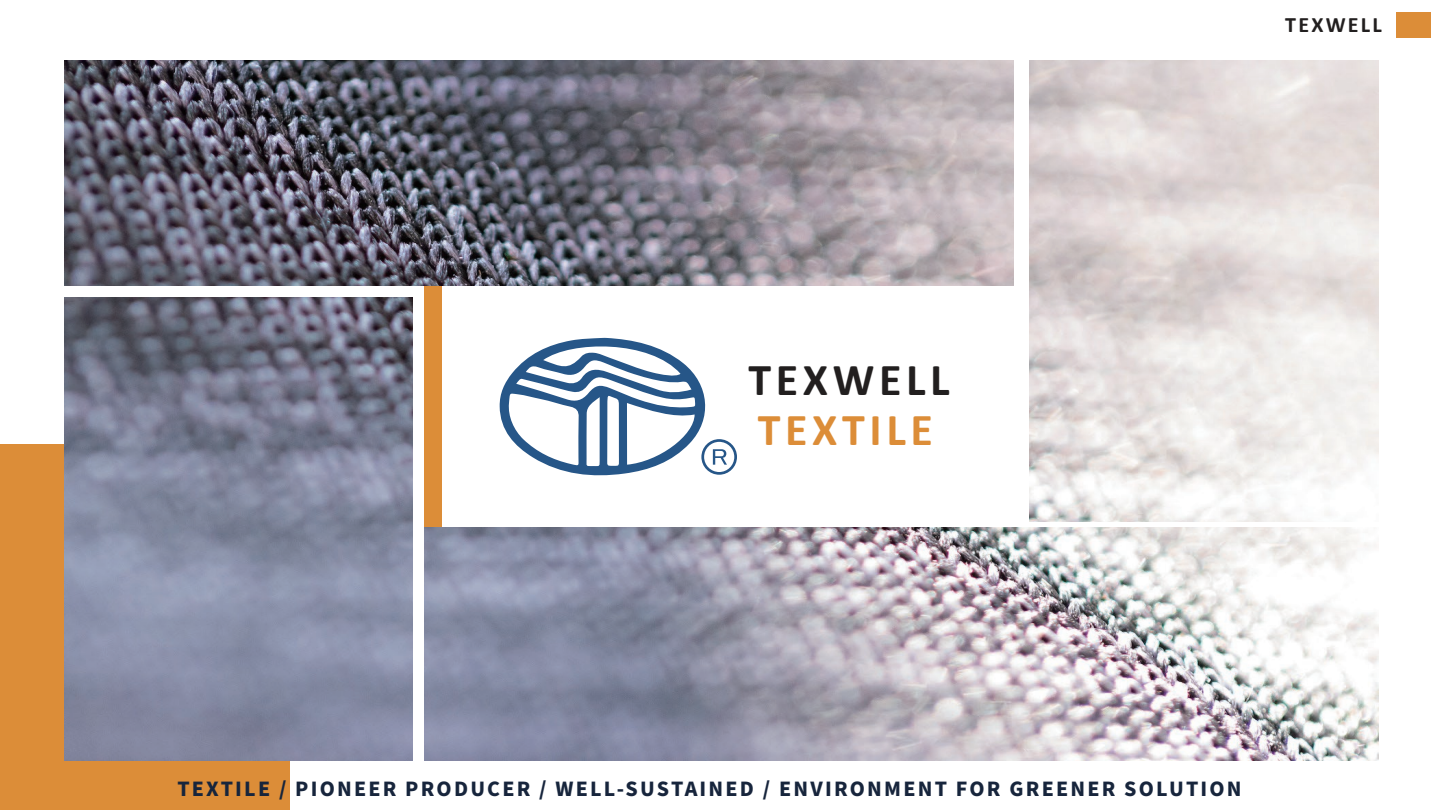
<style>
.page{position:relative;width:1441px;height:810px;background:#fff}
.page>*{position:absolute;margin:0;border:0;box-sizing:border-box;transform-origin:0 0}
.t1{font:700 45.9px "Calibri";letter-spacing:.1em;color:#dc8d38}
.t2{font:700 45.9px "Calibri";letter-spacing:.1em;color:#221f1f}
.t3{font:700 22.05px "Source Sans Pro";letter-spacing:.1em;color:#17253c}
.t4{font:700 22.05px "Calibri";letter-spacing:.1em;color:#221f1f}
</style>
<div class="page">
<div style="left:0;top:444px;width:289px;height:365px;background:#dc8d38"></div>
<img style="left:64px;top:60px;width:1314px;height:700px">
<hr style="left:1028px;top:523px;width:377px;height:4px;background:#fff">
<div style="left:1013px;top:3px;width:15px;height:284px;background:#fff"></div>
<div style="left:0;top:286px;width:423px;height:10px;background:#fff"></div>
<div style="left:413px;top:286px;width:615px;height:241px;background:#fff"></div>
<div style="left:424px;top:286px;width:18px;height:241px;background:#dc8d38"></div>
<svg style="left:499px;top:338px;width:238px;height:138px"></svg>
<div style="left:413px;top:398px;width:11px;height:372px;background:#fff"></div>
<div style="left:1395px;top:12px;width:35px;height:26px;background:#dc8d38"></div>
<h1 class="t2" style="left:748px;top:348px;width:202px">TEXWELL</h1>
<h1 class="t1" style="left:757px;top:397px;width:176px">TEXTILE</h1>
<p class="t4" style="left:1285px;top:10px;width:98px">TEXWELL</p>
<p class="t3" style="left:177px;top:773px;width:1065px">TEXTILE / PIONEER PRODUCER / WELL-SUSTAINED / ENVIRONMENT FOR GREENER SOLUTION</p>
</div>
